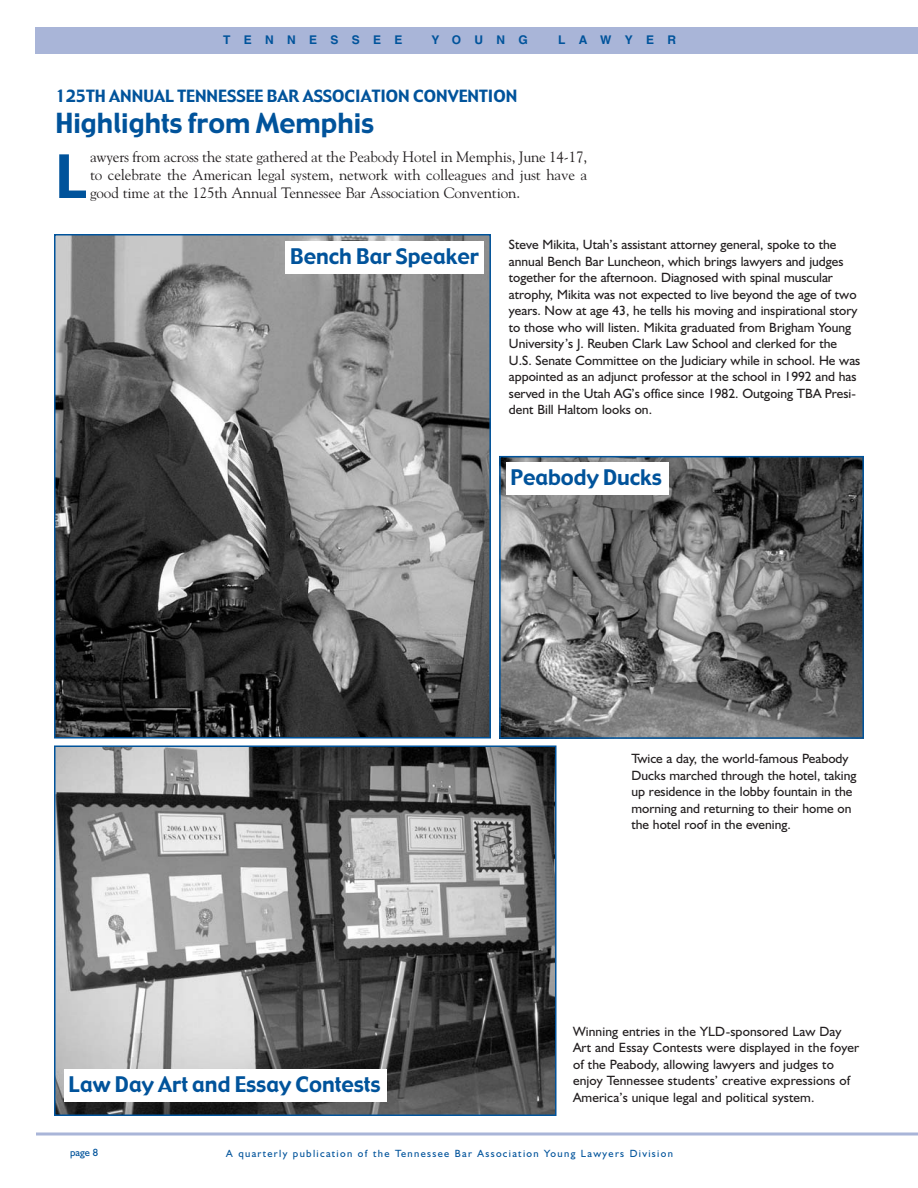
<style>
.page{position:relative;width:918px;height:1188px;background:#fff}
.page>*{position:absolute;margin:0;border:0;box-sizing:border-box;transform-origin:0 0}
.t1{font:58.2px "Gadget";color:#00539b}
.t2{font:27px "Gadget";color:#00539b}
.t3{font:21px "Gadget";color:#00539b}
.t4{font:16.5px "Gadget";color:#00539b}
.t5{font:15px/18px "Goudy";letter-spacing:-.01em;color:#231f20;text-align:justify}
.t6{font:13.5px/16.5px "Humanist 521 BT";color:#231f20}
.t7{font:700 12px "Helvetica";letter-spacing:1.11em;color:#00539b}
.t8{font:10.5px "Humanist 521 BT";letter-spacing:.125em;color:#00539b}
</style>
<div class="page">
<div style="left:749px;top:27px;width:169px;height:27px;background:#a9b5d8"></div>
<svg style="left:36px;top:1132px;width:882px;height:4px;background:#bec7e1"></svg>
<div style="left:35px;top:27px;width:829px;height:27px;background:#a9b5d8"></div>
<img style="left:57px;top:237px;width:431px;height:499px">
<div style="left:54px;top:234px;width:437px;height:505px;border:2px solid #00539b"></div>
<img style="left:57px;top:748px;width:497px;height:365px">
<div style="left:54px;top:745px;width:503px;height:371px;border:2px solid #00539b"></div>
<img style="left:502px;top:459px;width:359px;height:277px">
<div style="left:499px;top:456px;width:365px;height:283px;border:2px solid #00539b"></div>
<div style="left:506px;top:462px;width:163px;height:33px;background:#fff"></div>
<div style="left:64px;top:1070px;width:323px;height:32px;background:#fff"></div>
<div style="left:286px;top:241px;width:198px;height:33px;background:#fff"></div>
<p class="t7" style="left:223px;top:35px;width:181px">TENNESSEE</p>
<p class="t7" style="left:431px;top:35px;width:98px">YOUNG</p>
<p class="t7" style="left:558px;top:35px;width:119px">LAWYER</p>
<p class="t4" style="left:56px;top:89px;width:463px">125TH ANNUAL TENNESSEE BAR ASSOCIATION CONVENTION</p>
<h2 class="t2" style="left:56px;top:113px;width:320px">Highlights from Memphis</h2>
<h1 class="t1" style="left:56px;top:154px;width:33px">L</h1>
<p class="t5" style="left:90px;top:149px;width:499px">awyers from across the state gathered at the Peabody Hotel in Memphis, June 14-17, to celebrate the American legal system, network with colleagues and just have a good time at the 125th Annual Tennessee Bar Association Convention.</p>
<h3 class="t3" style="left:290px;top:248px;width:190px">Bench Bar Speaker</h3>
<p class="t6" style="left:509px;top:238px;width:353px">Steve Mikita, Utah’s assistant attorney general, spoke to the annual Bench Bar Luncheon, which brings lawyers and judges together for the afternoon. Diagnosed with spinal muscular atrophy, Mikita was not expected to live beyond the age of two years. Now at age 43, he tells his moving and inspirational story to those who will listen. Mikita graduated from Brigham Young University’s J. Reuben Clark Law School and clerked for the U.S. Senate Committee on the Judiciary while in school. He was appointed as an adjunct professor at the school in 1992 and has served in the Utah AG’s office since 1982. Outgoing TBA Presi&shy;dent Bill Haltom looks on.</p>
<h3 class="t3" style="left:510px;top:469px;width:153px">Peabody Ducks</h3>
<h3 class="t3" style="left:69px;top:1077px;width:314px">Law Day Art and Essay Contests</h3>
<p class="t6" style="left:632px;top:752px;width:227px">Twice a day, the world-famous Peabody Ducks marched through the hotel, taking up residence in the lobby fountain in the morning and returning to their home on the hotel roof in the evening.</p>
<p class="t6" style="left:573px;top:1025px;width:288px">Winning entries in the YLD-sponsored Law Day Art and Essay Contests were displayed in the foyer of the Peabody, allowing lawyers and judges to enjoy Tennessee students’ creative expressions of America’s unique legal and political system.</p>
<p class="t8" style="left:70px;top:1149px;width:30px">page 8</p>
<p class="t8" style="left:226px;top:1150px;width:448px">A quarterly publication of the Tennessee Bar Association Young Lawyers Division</p>
</div>
